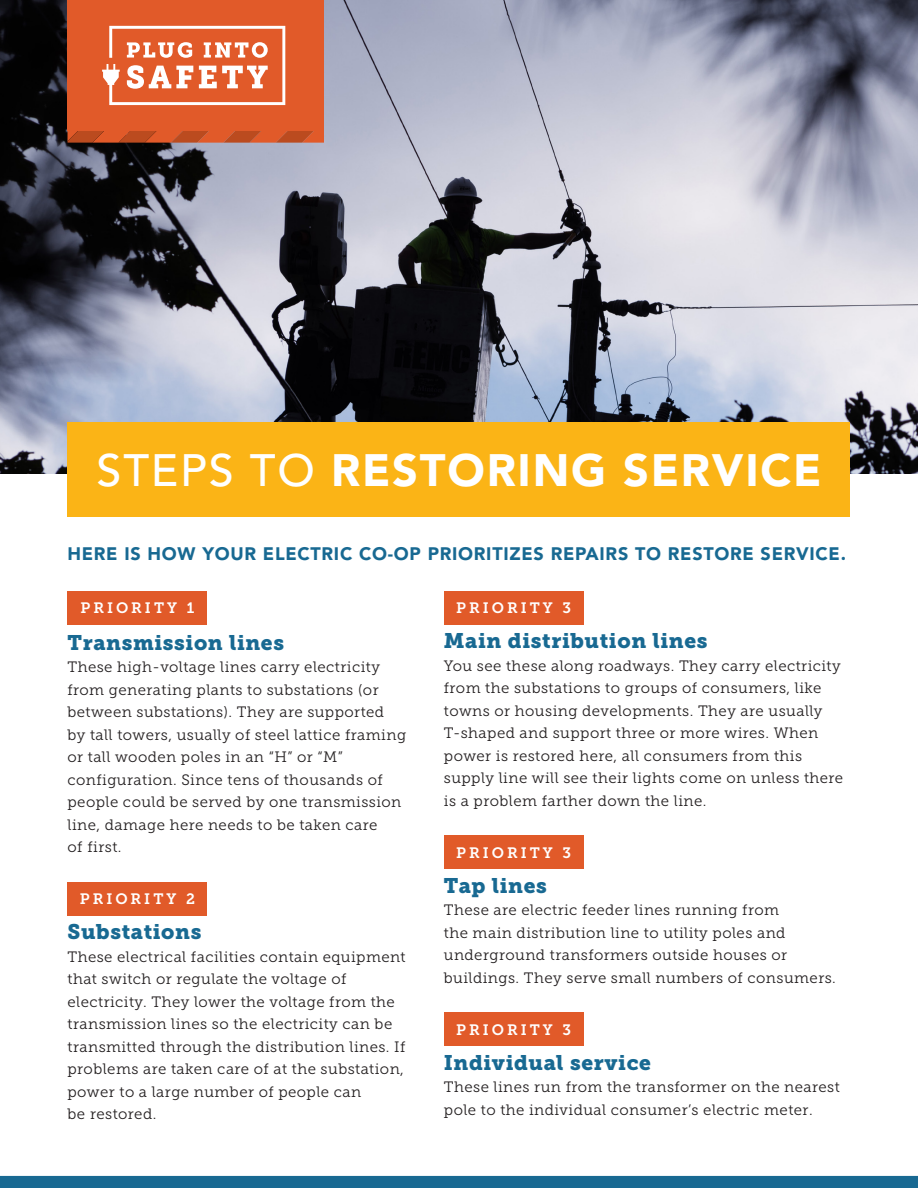
<style>
.page{position:relative;width:918px;height:1188px;background:#fff}
.page>*{position:absolute;margin:0;border:0;box-sizing:border-box;transform-origin:0 0}
.t1{font:900 45px "Avenir LT Std";letter-spacing:.04em;color:#fff}
.Orange_Bullets{font:21px "Museo Slab 900";letter-spacing:.03em;color:#186992}
.Orange_Bullets-2{font:900 18px "Avenir LT Std";letter-spacing:.04em;color:#186992}
.Orange_Bullets-3{font:15px/22.5px "Museo Slab 300";letter-spacing:.03em;color:#231f20}
.Orange_Bullets-4{font:15px "Museo Slab 700";letter-spacing:.195em;color:#fff}
.s1{font-weight:500}
</style>
<div class="page">
<img style="left:0;top:0;width:918px;height:474px">
<div style="left:68px;top:0;width:256px;height:130px;background:#e15a29"></div>
<svg style="left:67px;top:26px;width:257px;height:117px"></svg>
<div style="left:0;top:1176px;width:918px;height:12px;background:#186992"></div>
<div style="left:68px;top:422px;width:782px;height:95px;background:#fbb416"></div>
<div style="left:68px;top:591px;width:139px;height:33px;background:#e15a29"></div>
<div style="left:68px;top:882px;width:139px;height:33px;background:#e15a29"></div>
<div style="left:444px;top:591px;width:140px;height:33px;background:#e15a29"></div>
<div style="left:444px;top:835px;width:140px;height:34px;background:#e15a29"></div>
<div style="left:444px;top:1012px;width:140px;height:34px;background:#e15a29"></div>
<p class="t1" style="left:97px;top:443px;width:726px"><span class="s1">STEPS TO</span> RESTORING SERVICE</p>
<p class="Orange_Bullets-2" style="left:68px;top:543px;width:780px">HERE IS HOW YOUR ELECTRIC CO-OP PRIORITIZES REPAIRS TO RESTORE SERVICE.</p>
<p class="Orange_Bullets-4" style="left:81px;top:599px;width:115px">PRIORITY 1</p>
<p class="Orange_Bullets" style="left:68px;top:630px;width:218px">Transmission lines</p>
<p class="Orange_Bullets-3" style="left:68px;top:656px;width:340px">These high-voltage lines carry electricity from generating plants to substations (or between substations). They are supported<br>by tall towers, usually of steel lattice framing or tall wooden poles in an “H” or “M” configuration. Since tens of thousands of people could be served by one transmission line, damage here needs to be taken care<br>of first.</p>
<p class="Orange_Bullets-4" style="left:80px;top:890px;width:117px">PRIORITY 2</p>
<p class="Orange_Bullets" style="left:68px;top:920px;width:135px">Substations</p>
<p class="Orange_Bullets-3" style="left:68px;top:946px;width:340px">These electrical facilities contain equipment that switch or regulate the voltage of electricity. They lower the voltage from the transmission lines so the electricity can be transmitted through the distribution lines. If problems are taken care of at the substation, power to a large number of people can<br>be restored.</p>
<p class="Orange_Bullets-4" style="left:456px;top:599px;width:116px">PRIORITY 3</p>
<p class="Orange_Bullets" style="left:444px;top:629px;width:265px">Main distribution lines</p>
<p class="Orange_Bullets-3" style="left:444px;top:655px;width:401px">You see these along roadways. They carry electricity from the substations to groups of consumers, like towns or housing developments. They are usually T-shaped and support three or more wires. When power is restored here, all consumers from this supply line will see their lights come on unless there is a problem farther down the line.</p>
<p class="Orange_Bullets-4" style="left:456px;top:844px;width:116px">PRIORITY 3</p>
<p class="Orange_Bullets" style="left:444px;top:873px;width:104px">Tap lines</p>
<p class="Orange_Bullets-3" style="left:444px;top:899px;width:394px">These are electric feeder lines running from<br>the main distribution line to utility poles and underground transformers outside houses or buildings. They serve small numbers of consumers.</p>
<p class="Orange_Bullets-4" style="left:456px;top:1021px;width:116px">PRIORITY 3</p>
<p class="Orange_Bullets" style="left:444px;top:1050px;width:209px">Individual service</p>
<p class="Orange_Bullets-3" style="left:444px;top:1076px;width:398px">These lines run from the transformer on the nearest pole to the individual consumer’s electric meter.</p>
</div>
